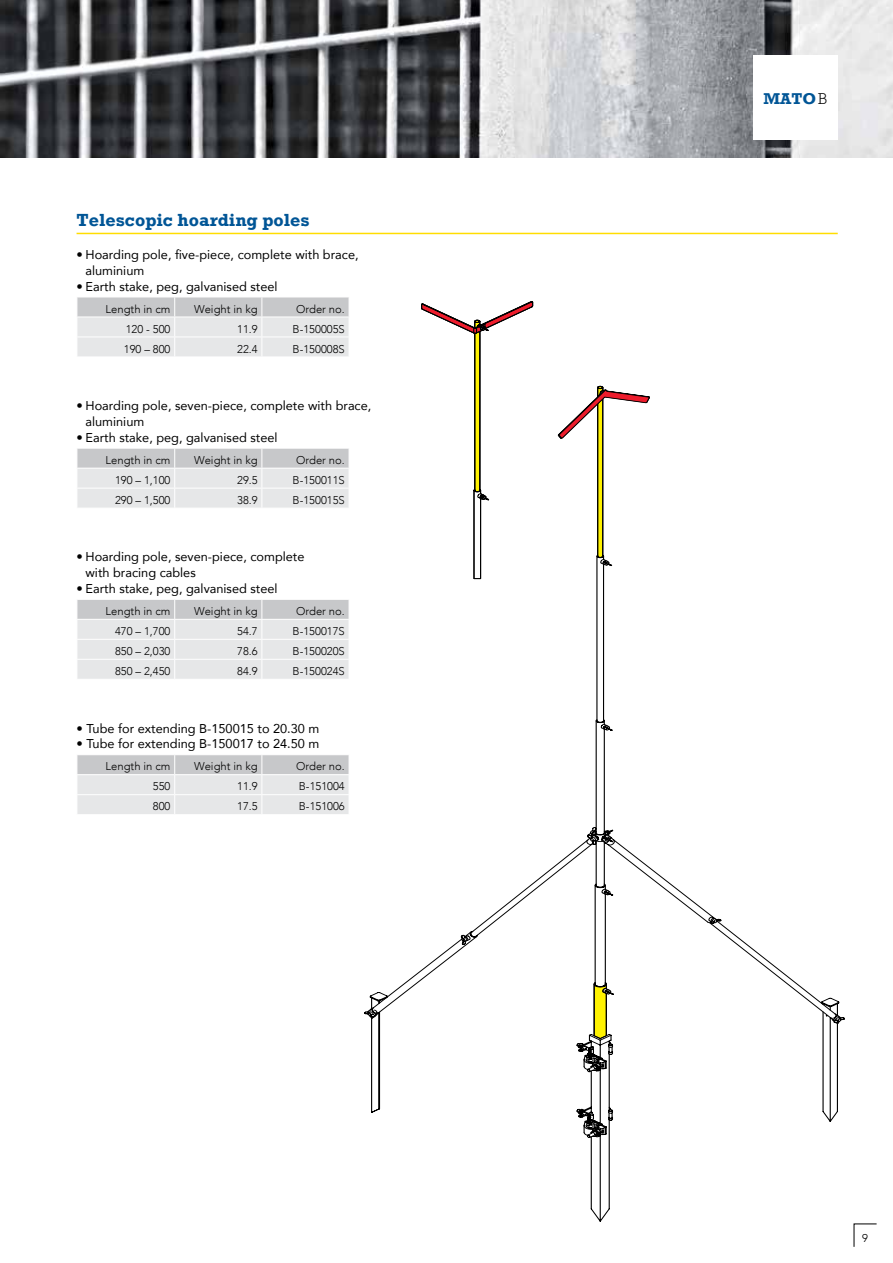
<style>
.page{position:relative;width:893px;height:1263px;background:#fff}
.page>*{position:absolute;margin:0;border:0;box-sizing:border-box;transform-origin:0 0}
.t1{font:700 18px "M Rockwell";color:#005596}
.t2{font:700 16.05px "M Rockwell";color:#005596}
.t3{font:12.75px/15.8px "Avenir";color:#000}
.t4{font:300 11.25px "Avenir";color:#000}
.s1{font-weight:300;color:#000}
</style>
<div class="page">
<svg style="left:854px;top:1223px;width:23px;height:24px"></svg>
<svg style="left:365px;top:435px;width:479px;height:702px"></svg>
<svg style="left:558px;top:386px;width:92px;height:172px"></svg>
<svg style="left:421px;top:301px;width:112px;height:278px"></svg>
<img style="left:0;top:0;width:893px;height:157px">
<div style="left:753px;top:55px;width:85px;height:85px;background:#fff"></div>
<hr style="left:77px;top:233px;width:761px;height:1px;background:#fd0">
<svg style="left:77px;top:297px;width:272px;height:60px;background:#dddee0"></svg>
<svg style="left:77px;top:448px;width:272px;height:60px;background:#dddee0"></svg>
<svg style="left:77px;top:600px;width:272px;height:79px;background:#dfe0e2"></svg>
<svg style="left:77px;top:755px;width:272px;height:59px;background:#dddedf"></svg>
<h1 class="t1" style="left:77px;top:210px;width:235px">Telescopic hoarding poles</h1>
<p class="t3" style="left:86px;top:246px;width:275px;text-indent:-9px">• Hoarding pole, five-piece, complete with brace, aluminium</p>
<p class="t3" style="left:77px;top:278px;width:203px">• Earth stake, peg, galvanised steel</p>
<p class="t4" style="left:106px;top:302px;width:66px">Length in cm</p>
<p class="t4" style="left:194px;top:302px;width:65px">Weight in kg</p>
<p class="t4" style="left:296px;top:302px;width:50px">Order no.</p>
<p class="t4" style="left:126px;top:322px;width:46px">120 - 500</p>
<p class="t4" style="left:237px;top:322px;width:22px">11.9</p>
<p class="t4" style="left:293px;top:322px;width:54px">B-150005S</p>
<p class="t4" style="left:124px;top:342px;width:48px">190 – 800</p>
<p class="t4" style="left:237px;top:342px;width:22px">22.4</p>
<p class="t4" style="left:293px;top:342px;width:54px">B-150008S</p>
<p class="t3" style="left:86px;top:398px;width:287px;text-indent:-9px">• Hoarding pole, seven-piece, complete with brace, aluminium</p>
<p class="t3" style="left:77px;top:429px;width:203px">• Earth stake, peg, galvanised steel</p>
<p class="t4" style="left:106px;top:453px;width:66px">Length in cm</p>
<p class="t4" style="left:194px;top:453px;width:65px">Weight in kg</p>
<p class="t4" style="left:296px;top:453px;width:50px">Order no.</p>
<p class="t4" style="left:115px;top:473px;width:57px">190 – 1,100</p>
<p class="t4" style="left:237px;top:473px;width:22px">29.5</p>
<p class="t4" style="left:293px;top:473px;width:54px">B-150011S</p>
<p class="t4" style="left:115px;top:493px;width:57px">290 – 1,500</p>
<p class="t4" style="left:237px;top:493px;width:22px">38.9</p>
<p class="t4" style="left:293px;top:493px;width:54px">B-150015S</p>
<p class="t3" style="left:86px;top:549px;width:220px;text-indent:-9px">• Hoarding pole, seven-piece, complete with bracing cables</p>
<p class="t3" style="left:77px;top:580px;width:203px">• Earth stake, peg, galvanised steel</p>
<p class="t4" style="left:106px;top:604px;width:66px">Length in cm</p>
<p class="t4" style="left:194px;top:604px;width:65px">Weight in kg</p>
<p class="t4" style="left:296px;top:604px;width:50px">Order no.</p>
<p class="t4" style="left:115px;top:624px;width:57px">470 – 1,700</p>
<p class="t4" style="left:237px;top:624px;width:22px">54.7</p>
<p class="t4" style="left:293px;top:624px;width:54px">B-150017S</p>
<p class="t4" style="left:115px;top:644px;width:57px">850 – 2,030</p>
<p class="t4" style="left:237px;top:644px;width:22px">78.6</p>
<p class="t4" style="left:293px;top:644px;width:54px">B-150020S</p>
<p class="t4" style="left:115px;top:664px;width:57px">850 – 2,450</p>
<p class="t4" style="left:237px;top:664px;width:22px">84.9</p>
<p class="t4" style="left:293px;top:664px;width:54px">B-150024S</p>
<p class="t3" style="left:77px;top:720px;width:244px">• Tube for extending B-150015 to 20.30 m</p>
<p class="t3" style="left:77px;top:736px;width:244px">• Tube for extending B-150017 to 24.50 m</p>
<p class="t4" style="left:106px;top:760px;width:66px">Length in cm</p>
<p class="t4" style="left:194px;top:760px;width:65px">Weight in kg</p>
<p class="t4" style="left:296px;top:760px;width:50px">Order no.</p>
<p class="t4" style="left:153px;top:780px;width:19px">550</p>
<p class="t4" style="left:237px;top:780px;width:22px">11.9</p>
<p class="t4" style="left:299px;top:780px;width:47px">B-151004</p>
<p class="t4" style="left:153px;top:800px;width:19px">800</p>
<p class="t4" style="left:237px;top:800px;width:22px">17.5</p>
<p class="t4" style="left:299px;top:800px;width:47px">B-151006</p>
<p class="t2" style="left:763px;top:89px;width:65px">MATO<span class="s1">B</span></p>
<p class="t4" style="left:862px;top:1231px;width:7px">9</p>
</div>
